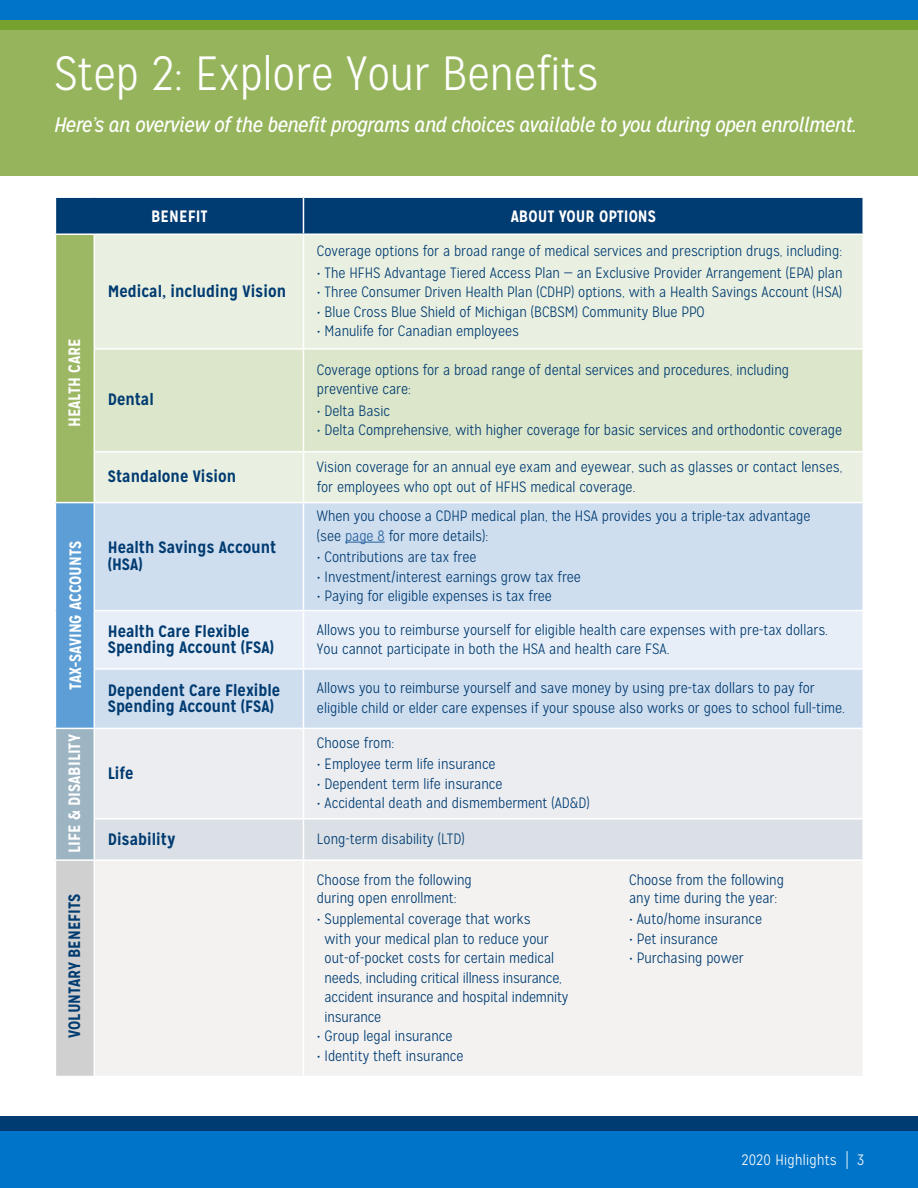
<style>
.page{position:relative;width:918px;height:1188px;background:#fff}
.page>*{position:absolute;margin:0;border:0;box-sizing:border-box;transform-origin:0 0}
.t1{font:300 48px "Mission Gothic";color:#fff}
.t2{font:italic 21px "Mission Gothic";letter-spacing:-.025em;color:#fff}
.t3{font:700 16.5px/16.5px "Mission Gothic";color:#003b71}
.t4{font:700 16.5px "Mission Gothic";color:#fff}
.t5{font:300 15px/19.5px "Mission Gothic";color:#003b71}
.t6{font:300 15px "Mission Gothic";letter-spacing:.02em;color:#fff}
.s1{color:#215e9e}
.s2{font-size:19.8px}
</style>
<div class="page">
<div style="left:0;top:0;width:918px;height:176px;background:#95b45b"></div>
<div style="left:56px;top:198px;width:806px;height:35px;background:#003b71"></div>
<div style="left:55px;top:234px;width:39px;height:269px;background:#9cb865"></div>
<div style="left:95px;top:235px;width:767px;height:267px;background:#eaf0e1"></div>
<div style="left:95px;top:350px;width:767px;height:101px;background:#dce6ca"></div>
<div style="left:55px;top:503px;width:39px;height:225px;background:#5c9ed5"></div>
<div style="left:95px;top:503px;width:767px;height:225px;background:#cfdeef"></div>
<div style="left:95px;top:611px;width:767px;height:57px;background:#e7eef7"></div>
<div style="left:55px;top:728px;width:39px;height:132px;background:#9db4c2"></div>
<div style="left:95px;top:729px;width:767px;height:89px;background:#ebedf0"></div>
<div style="left:95px;top:820px;width:767px;height:39px;background:#dae0e6"></div>
<div style="left:55px;top:860px;width:39px;height:216px;background:#d1d0d0"></div>
<div style="left:95px;top:861px;width:767px;height:215px;background:#f3f2f1"></div>
<hr style="left:55px;top:235px;width:1px;height:114px;background:#fff">
<hr style="left:55px;top:349px;width:1px;height:103px;background:#fff">
<hr style="left:55px;top:452px;width:1px;height:50px;background:#fff">
<hr style="left:55px;top:503px;width:1px;height:108px;background:#fff">
<hr style="left:55px;top:611px;width:1px;height:58px;background:#fff">
<hr style="left:55px;top:669px;width:1px;height:59px;background:#fff">
<hr style="left:55px;top:729px;width:1px;height:90px;background:#fff">
<hr style="left:55px;top:819px;width:1px;height:40px;background:#fff">
<hr style="left:303px;top:198px;width:1px;height:35px;background:#fff">
<hr style="left:55px;top:233px;width:39px;height:2px;background:#fff">
<hr style="left:55px;top:502px;width:39px;height:1px;background:#fff">
<hr style="left:55px;top:728px;width:39px;height:1px;background:#fff">
<hr style="left:303px;top:235px;width:1px;height:113px;background:#fff">
<hr style="left:94px;top:348px;width:209px;height:2px;background:#fff">
<hr style="left:303px;top:348px;width:561px;height:2px;background:#fff">
<hr style="left:303px;top:350px;width:1px;height:101px;background:#fff">
<hr style="left:94px;top:451px;width:209px;height:2px;background:#fff">
<hr style="left:303px;top:451px;width:561px;height:2px;background:#fff">
<hr style="left:303px;top:453px;width:1px;height:49px;background:#fff">
<hr style="left:303px;top:503px;width:1px;height:107px;background:#fff">
<hr style="left:94px;top:610px;width:209px;height:1px;background:#fff">
<hr style="left:303px;top:610px;width:561px;height:1px;background:#fff">
<hr style="left:303px;top:611px;width:1px;height:57px;background:#fff">
<hr style="left:303px;top:729px;width:1px;height:89px;background:#fff">
<hr style="left:303px;top:820px;width:1px;height:39px;background:#fff">
<hr style="left:303px;top:861px;width:1px;height:215px;background:#fff">
<hr style="left:55px;top:861px;width:1px;height:215px;background:#fff">
<hr style="left:55px;top:859px;width:39px;height:2px;background:#fff">
<hr style="left:94px;top:668px;width:209px;height:2px;background:#fff">
<hr style="left:303px;top:668px;width:561px;height:2px;background:#fff">
<hr style="left:303px;top:670px;width:1px;height:58px;background:#fff">
<hr style="left:345px;top:542px;width:40px;height:1px;background:#215e9e">
<div style="left:0;top:1116px;width:918px;height:14px;background:#003b71"></div>
<div style="left:0;top:19px;width:918px;height:11px;background:#78a22f"></div>
<div style="left:0;top:1130px;width:918px;height:58px;background:#0074c8"></div>
<div style="left:0;top:0;width:918px;height:19px;background:#0074c8"></div>
<h1 class="t1" style="left:54px;top:46px;width:546px">Step 2: Explore Your Benefits</h1>
<h2 class="t2" style="left:54px;top:112px;width:804px">Here’s an overview of the benefit programs and choices available to you during open enrollment.</h2>
<p class="t4" style="left:64px;top:427px;width:91px;rotate:-90deg">HEALTH CARE</p>
<p class="t4" style="left:65px;top:690px;width:150px;rotate:-90deg">TAX-SAVING ACCOUNTS</p>
<p class="t4" style="left:64px;top:853px;width:121px;rotate:-90deg">LIFE &amp; DISABILITY</p>
<p class="t3" style="left:66px;top:1038px;width:146px;rotate:-90deg">VOLUNTARY BENEFITS</p>
<p class="t4" style="left:151px;top:206px;width:58px">BENEFIT</p>
<p class="t4" style="left:511px;top:206px;width:147px">ABOUT YOUR OPTIONS</p>
<p class="t3" style="left:108px;top:283px;width:180px">Medical, including Vision</p>
<p class="t3" style="left:108px;top:391px;width:48px">Dental</p>
<p class="t5" style="left:317px;top:241px;width:527px">Coverage options for a broad range of medical services and prescription drugs, including:</p>
<p class="t5" style="left:317px;top:263px;width:527px">• The HFHS Advantage Tiered Access Plan — an Exclusive Provider Arrangement (EPA) plan</p>
<p class="t5" style="left:317px;top:282px;width:527px">• Three Consumer Driven Health Plan (CDHP) options, with a Health Savings Account (HSA)</p>
<p class="t5" style="left:317px;top:302px;width:389px">• Blue Cross Blue Shield of Michigan (BCBSM) Community Blue PPO</p>
<p class="t5" style="left:317px;top:321px;width:203px">• Manulife for Canadian employees</p>
<p class="t5" style="left:317px;top:360px;width:474px">Coverage options for a broad range of dental services and procedures, including preventive care:</p>
<p class="t5" style="left:317px;top:401px;width:75px">• Delta Basic</p>
<p class="t5" style="left:317px;top:420px;width:527px">• Delta Comprehensive, with higher coverage for basic services and orthodontic coverage</p>
<p class="t3" style="left:108px;top:468px;width:130px">Standalone Vision</p>
<p class="t5" style="left:317px;top:457px;width:527px">Vision coverage for an annual eye exam and eyewear, such as glasses or contact lenses, for employees who opt out of HFHS medical coverage.</p>
<p class="t3" style="left:108px;top:539px;width:170px">Health Savings Account (HSA)</p>
<p class="t5" style="left:317px;top:506px;width:495px">When you choose a CDHP medical plan, the HSA provides you a triple-tax advantage (see <span class="s1">page 8</span> for more details):</p>
<p class="t5" style="left:317px;top:547px;width:161px">• Contributions are tax free</p>
<p class="t5" style="left:317px;top:567px;width:265px">• Investment/interest earnings grow tax free</p>
<p class="t5" style="left:317px;top:586px;width:237px">• Paying for eligible expenses is tax free</p>
<p class="t3" style="left:108px;top:623px;width:167px">Health Care Flexible<br>Spending Account (FSA)</p>
<p class="t5" style="left:317px;top:620px;width:512px">Allows you to reimburse yourself for eligible health care expenses with pre-tax dollars.<br>You cannot participate in both the HSA and health care FSA.</p>
<p class="t3" style="left:108px;top:682px;width:174px">Dependent Care Flexible<br>Spending Account (FSA)</p>
<p class="t5" style="left:317px;top:679px;width:529px">Allows you to reimburse yourself and save money by using pre-tax dollars to pay for eligible child or elder care expenses if your spouse also works or goes to school full-time.</p>
<p class="t3" style="left:108px;top:765px;width:27px">Life</p>
<p class="t5" style="left:317px;top:733px;width:79px">Choose from:</p>
<p class="t5" style="left:317px;top:755px;width:180px">• Employee term life insurance</p>
<p class="t5" style="left:317px;top:774px;width:187px">• Dependent term life insurance</p>
<p class="t5" style="left:317px;top:794px;width:274px">• Accidental death and dismemberment (AD&amp;D)</p>
<p class="t3" style="left:108px;top:831px;width:69px">Disability</p>
<p class="t5" style="left:317px;top:829px;width:149px">Long-term disability (LTD)</p>
<p class="t5" style="left:317px;top:871px;width:156px;line-height:18px">Choose from the following during open enrollment:</p>
<p class="t5" style="left:325px;top:910px;width:245px;text-indent:-8px">• Supplemental coverage that works<br>with your medical plan to reduce your out-of-pocket costs for certain medical needs, including critical illness insurance, accident insurance and hospital indemnity insurance</p>
<p class="t5" style="left:317px;top:1027px;width:137px">• Group legal insurance</p>
<p class="t5" style="left:317px;top:1046px;width:148px">• Identity theft insurance</p>
<p class="t5" style="left:629px;top:871px;width:156px;line-height:18px">Choose from the following any time during the year:</p>
<p class="t5" style="left:629px;top:910px;width:134px">• Auto/home insurance</p>
<p class="t5" style="left:629px;top:929px;width:90px">• Pet insurance</p>
<p class="t5" style="left:629px;top:949px;width:116px">• Purchasing power</p>
<p class="t6" style="left:742px;top:1151px;width:124px">2020 Highlights <span class="s2">|</span> 3</p>
</div>
